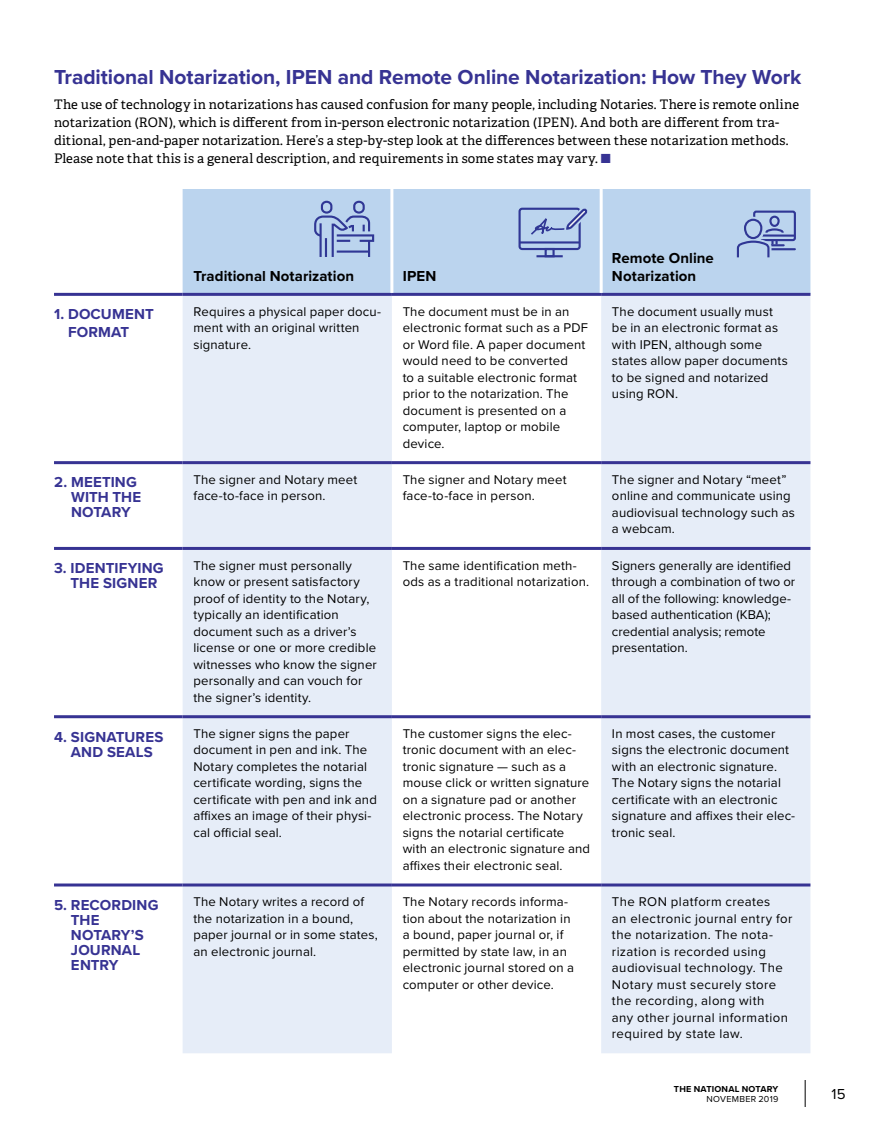
<style>
.page{position:relative;width:878px;height:1134px;background:#fff}
.page>*{position:absolute;margin:0;border:0;box-sizing:border-box;transform-origin:0 0}
.t1{font:700 21px "Proxima Nova";letter-spacing:-.005em;color:#373393}
.t2{font:700 15px/15px "Proxima Nova";letter-spacing:.01em;color:#373393}
.t3{font:700 15px/18px "Proxima Nova";letter-spacing:.005em;color:#000}
.t4{font:15px "Proxima Nova";color:#000}
.t5{font:13.2px/16.5px "Proxima Nova";letter-spacing:.015em;color:#000}
.t6{font:13.2px/18px "Adelle PE";letter-spacing:.01em;color:#000}
.t7{font:700 9px "Proxima Nova";letter-spacing:.025em;color:#000}
.t8{font:9px "Proxima Nova";letter-spacing:.03em;color:#000}
.s1{color:#373393}
</style>
<div class="page">
<svg style="left:804px;top:1080px;width:1px;height:27px"></svg>
<div style="left:183px;top:189px;width:627px;height:104px;background:#bbd4ee"></div>
<svg style="left:183px;top:296px;width:627px;height:757px;fill:#e6edf8"></svg>
<hr style="left:54px;top:461px;width:129px;height:3px;background:#373393">
<hr style="left:183px;top:461px;width:209px;height:3px;background:#373393">
<hr style="left:392px;top:461px;width:209px;height:3px;background:#373393">
<hr style="left:601px;top:461px;width:209px;height:3px;background:#373393">
<hr style="left:54px;top:547px;width:129px;height:3px;background:#373393">
<hr style="left:183px;top:547px;width:209px;height:3px;background:#373393">
<hr style="left:392px;top:547px;width:209px;height:3px;background:#373393">
<hr style="left:601px;top:547px;width:209px;height:3px;background:#373393">
<hr style="left:54px;top:715px;width:129px;height:3px;background:#373393">
<hr style="left:183px;top:715px;width:209px;height:3px;background:#373393">
<hr style="left:392px;top:715px;width:209px;height:3px;background:#373393">
<hr style="left:601px;top:715px;width:209px;height:3px;background:#373393">
<hr style="left:54px;top:884px;width:129px;height:3px;background:#373393">
<hr style="left:183px;top:884px;width:209px;height:3px;background:#373393">
<hr style="left:392px;top:884px;width:209px;height:3px;background:#373393">
<hr style="left:601px;top:884px;width:209px;height:3px;background:#373393">
<hr style="left:54px;top:293px;width:129px;height:3px;background:#373393">
<hr style="left:183px;top:293px;width:209px;height:3px;background:#373393">
<hr style="left:392px;top:293px;width:209px;height:3px;background:#373393">
<hr style="left:601px;top:293px;width:209px;height:3px;background:#373393">
<hr style="left:390px;top:189px;width:3px;height:104px;background:#fff">
<hr style="left:599px;top:189px;width:3px;height:104px;background:#fff">
<div style="left:321px;top:201px;width:11px;height:13px;border:2px solid #303795;border-radius:5px"></div>
<div style="left:353px;top:201px;width:12px;height:13px;border:2px solid #303795;border-radius:5px"></div>
<svg style="left:313px;top:214px;width:62px;height:45px;background:#98add7"></svg>
<svg style="left:511px;top:207px;width:78px;height:59px;background:#a1b7dd"></svg>
<div style="left:753px;top:211px;width:42px;height:30px;border:2px solid #303795;border-radius:2px"></div>
<hr style="left:754px;top:248px;width:40px;height:2px;background:#303795">
<div style="left:769px;top:216px;width:10px;height:11px;border:2px solid #303795;border-radius:50%"></div>
<hr style="left:759px;top:234px;width:35px;height:3px;background:#303795">
<svg style="left:734px;top:217px;width:50px;height:43px;background:#9bb0d9"></svg>
<h1 class="t1" style="left:54px;top:61px;width:748px">Traditional Notarization, IPEN and Remote Online Notarization: How They Work</h1>
<p class="t6" style="left:54px;top:94px;width:746px">The use of technology in notarizations has caused confusion for many people, including Notaries. There is remote online notarization (RON), which is different from in-person electronic notarization (IPEN). And both are different from tra&shy;ditional, pen-and-paper notarization. Here’s a step-by-step look at the differences between these notarization methods.<br>Please note that this is a general description, and requirements in some states may vary. <span class="s1">■</span></p>
<p class="t3" style="left:193px;top:267px;width:162px">Traditional Notarization</p>
<p class="t3" style="left:402px;top:267px;width:35px">IPEN</p>
<p class="t3" style="left:612px;top:249px;width:103px">Remote Online<br>Notarization</p>
<p class="t2" style="left:68px;top:305px;width:87px;line-height:18px;text-indent:-14px">1. DOCUMENT<br>FORMAT</p>
<p class="t5" style="left:193px;top:302px;width:189px">Requires a physical paper docu&shy;ment with an original written signature.</p>
<p class="t5" style="left:402px;top:302px;width:187px">The document must be in an electronic format such as a PDF or Word file. A paper document would need to be converted<br>to a suitable electronic format prior to the notarization. The document is presented on a computer, laptop or mobile device.</p>
<p class="t5" style="left:612px;top:302px;width:177px">The document usually must be in an electronic format as with IPEN, although some states allow paper documents to be signed and notarized using RON.</p>
<p class="t2" style="left:71px;top:475px;width:71px;text-indent:-17px">2. MEETING<br>WITH THE<br>NOTARY</p>
<p class="t5" style="left:193px;top:471px;width:165px">The signer and Notary meet face-to-face in person.</p>
<p class="t5" style="left:402px;top:471px;width:165px">The signer and Notary meet face-to-face in person.</p>
<p class="t5" style="left:612px;top:471px;width:184px">The signer and Notary “meet” online and communicate using audiovisual technology such as a webcam.</p>
<p class="t2" style="left:71px;top:560px;width:95px;text-indent:-17px">3. IDENTIFYING<br>THE SIGNER</p>
<p class="t5" style="left:193px;top:556px;width:185px">The signer must personally know or present satisfactory proof of identity to the Notary, typically an identification document such as a driver’s license or one or more credible witnesses who know the signer personally and can vouch for the signer’s identity.</p>
<p class="t5" style="left:402px;top:556px;width:188px">The same identification meth&shy;ods as a traditional notarization.</p>
<p class="t5" style="left:612px;top:556px;width:185px">Signers generally are identified through a combination of two or all of the following: knowledge&shy;based authentication (KBA); credential analysis; remote presentation.</p>
<p class="t2" style="left:54px;top:729px;width:111px;text-align:center">4. SIGNATURES<br>AND SEALS</p>
<p class="t5" style="left:193px;top:725px;width:185px">The signer signs the paper document in pen and ink. The<br>Notary completes the notarial certificate wording, signs the certificate with pen and ink and affixes an image of their physi&shy;cal official seal.</p>
<p class="t5" style="left:402px;top:725px;width:189px">The customer signs the elec&shy;tronic document with an elec&shy;tronic signature — such as a mouse click or written signature on a signature pad or another electronic process. The Notary signs the notarial certificate with an electronic signature and affixes their electronic seal.</p>
<p class="t5" style="left:612px;top:725px;width:185px">In most cases, the customer signs the electronic document with an electronic signature.<br>The Notary signs the notarial certificate with an electronic signature and affixes their elec&shy;tronic seal.</p>
<p class="t2" style="left:71px;top:897px;width:89px;text-indent:-17px">5. RECORDING<br>THE<br>NOTARY’S<br>JOURNAL<br>ENTRY</p>
<p class="t5" style="left:193px;top:893px;width:186px">The Notary writes a record of the notarization in a bound, paper journal or in some states, an electronic journal.</p>
<p class="t5" style="left:402px;top:893px;width:173px">The Notary records informa&shy;tion about the notarization in a bound, paper journal or, if permitted by state law, in an electronic journal stored on a computer or other device.</p>
<p class="t5" style="left:612px;top:893px;width:182px">The RON platform creates<br>an electronic journal entry for the notarization. The nota&shy;rization is recorded using audiovisual technology. The<br>Notary must securely store the recording, along with<br>any other journal information required by state law.</p>
<p class="t7" style="left:674px;top:1082px;width:106px">THE NATIONAL NOTARY</p>
<p class="t8" style="left:706px;top:1093px;width:73px">NOVEMBER 2019</p>
<p class="t4" style="left:831px;top:1083px;width:16px">15</p>
</div>
